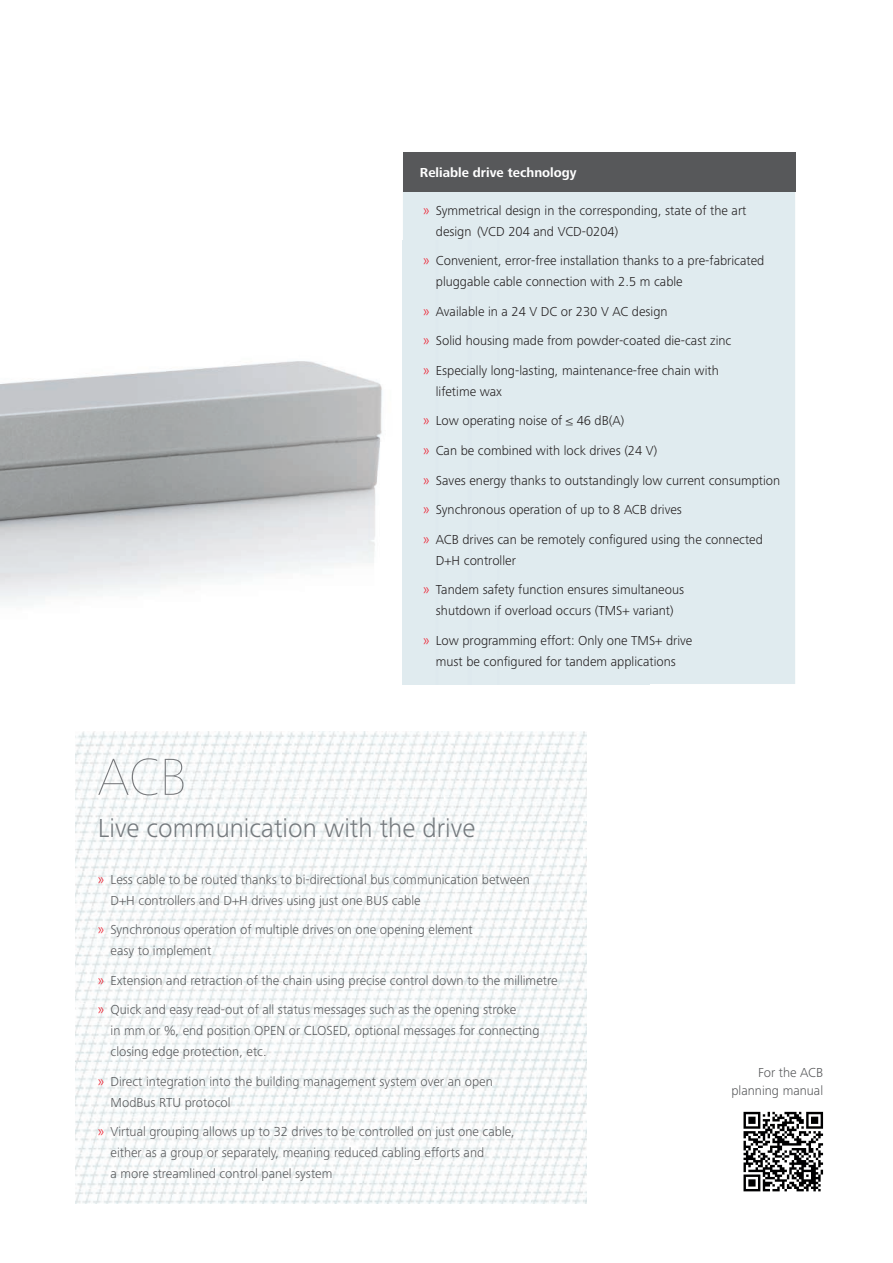
<style>
.page{position:relative;width:893px;height:1263px;background:#fff}
.page>*{position:absolute;margin:0;border:0;box-sizing:border-box;transform-origin:0 0}
.t1{font:900 54px "Frutiger Next LTW1 G";color:#787a7d}
.t2{font:300 27px "Frutiger Next LTW1 G";color:#757a7e}
.t3{font:300 13.5px/29.5px "Frutiger Next LTW1 G";color:#231f20}
.t4{font:300 13.5px/21px "Frutiger Next LTW1 G";color:#57585a}
.t5{font:700 13.5px "Frutiger Next LTW1 G";color:#fff}
.s1{font-size:15px;color:#ee1b2c}
</style>
<div class="page">
<img style="left:0;top:361px;width:299px;height:241px">
<img style="left:299px;top:241px;width:150px;height:444px">
<div style="left:403px;top:191px;width:392px;height:493px;background:#e0ebef"></div>
<div style="left:403px;top:241px;width:246px;height:443px;background:#e0ebef"></div>
<div style="left:403px;top:152px;width:392px;height:39px;background:#57585a"></div>
<img style="left:75px;top:731px;width:512px;height:473px">
<svg style="left:743px;top:1111px;width:81px;height:81px"></svg>
<svg style="left:743px;top:1112px;width:80px;height:79px"></svg>
<p class="t5" style="left:420px;top:164px;width:158px">Reliable drive technology</p>
<p class="t3" style="left:436px;top:200px;width:312px;line-height:21px;text-indent:-13px"><span class="s1">»</span> Symmetrical design in the corresponding, state of the art design (VCD 204 and VCD-0204)</p>
<p class="t3" style="left:436px;top:250px;width:330px;line-height:21px;text-indent:-13px"><span class="s1">»</span> Convenient, error-free installation thanks to a pre-fabricated pluggable cable connection with 2.5 m cable</p>
<p class="t3" style="left:423px;top:297px;width:310px"><span class="s1">»</span> Available in a 24 V DC or 230 V AC design<br><span class="s1">»</span> Solid housing made from powder-coated die-cast zinc <span class="s1">»</span> Especially long-lasting, maintenance-free chain with</p>
<p class="t3" style="left:423px;top:377px;width:359px;text-indent:13px">lifetime wax<br><span class="s1">»</span> Low operating noise of ≤ 46 dB(A)<br><span class="s1">»</span> Can be combined with lock drives (24 V)<br><span class="s1">»</span> Saves energy thanks to outstandingly low current consumption <span class="s1">»</span> Synchronous operation of up to 8 ACB drives<br><span class="s1">»</span> ACB drives can be remotely configured using the connected</p>
<p class="t3" style="left:423px;top:545px;width:263px;text-indent:13px">D+H controller<br><span class="s1">»</span> Tandem safety function ensures simultaneous</p>
<p class="t3" style="left:423px;top:596px;width:271px;text-align:center">shutdown if overload occurs (TMS+ variant)<br><span class="s1">»</span> Low programming effort: Only one TMS+ drive</p>
<p class="t3" style="left:436px;top:646px;width:242px">must be configured for tandem applications</p>
<h1 class="t1" style="left:98px;top:746px;width:91px">ACB</h1>
<h2 class="t2" style="left:98px;top:812px;width:379px">Live communication with the drive</h2>
<p class="t4" style="left:111px;top:868px;width:421px;text-indent:-13px"><span class="s1">»</span> Less cable to be routed thanks to bi-directional bus communication between<br>D+H controllers and D+H drives using just one BUS cable</p>
<p class="t4" style="left:111px;top:919px;width:364px;text-indent:-13px"><span class="s1">»</span> Synchronous operation of multiple drives on one opening element easy to implement</p>
<p class="t4" style="left:98px;top:965px;width:461px;line-height:29.5px"><span class="s1">»</span> Extension and retraction of the chain using precise control down to the millimetre <span class="s1">»</span> Quick and easy read-out of all status messages such as the opening stroke</p>
<p class="t4" style="left:111px;top:1020px;width:430px">in mm or %, end position OPEN or CLOSED, optional messages for connecting closing edge protection, etc.</p>
<p class="t4" style="left:111px;top:1070px;width:384px;text-indent:-13px"><span class="s1">»</span> Direct integration into the building management system over an open<br>ModBus RTU protocol</p>
<p class="t4" style="left:111px;top:1121px;width:406px;text-indent:-13px"><span class="s1">»</span> Virtual grouping allows up to 32 drives to be controlled on just one cable, either as a group or separately, meaning reduced cabling efforts and<br>a more streamlined control panel system</p>
<p class="t4" style="left:731px;top:1063px;width:93px;line-height:18px;text-align:right">For the ACB planning manual</p>
</div>
